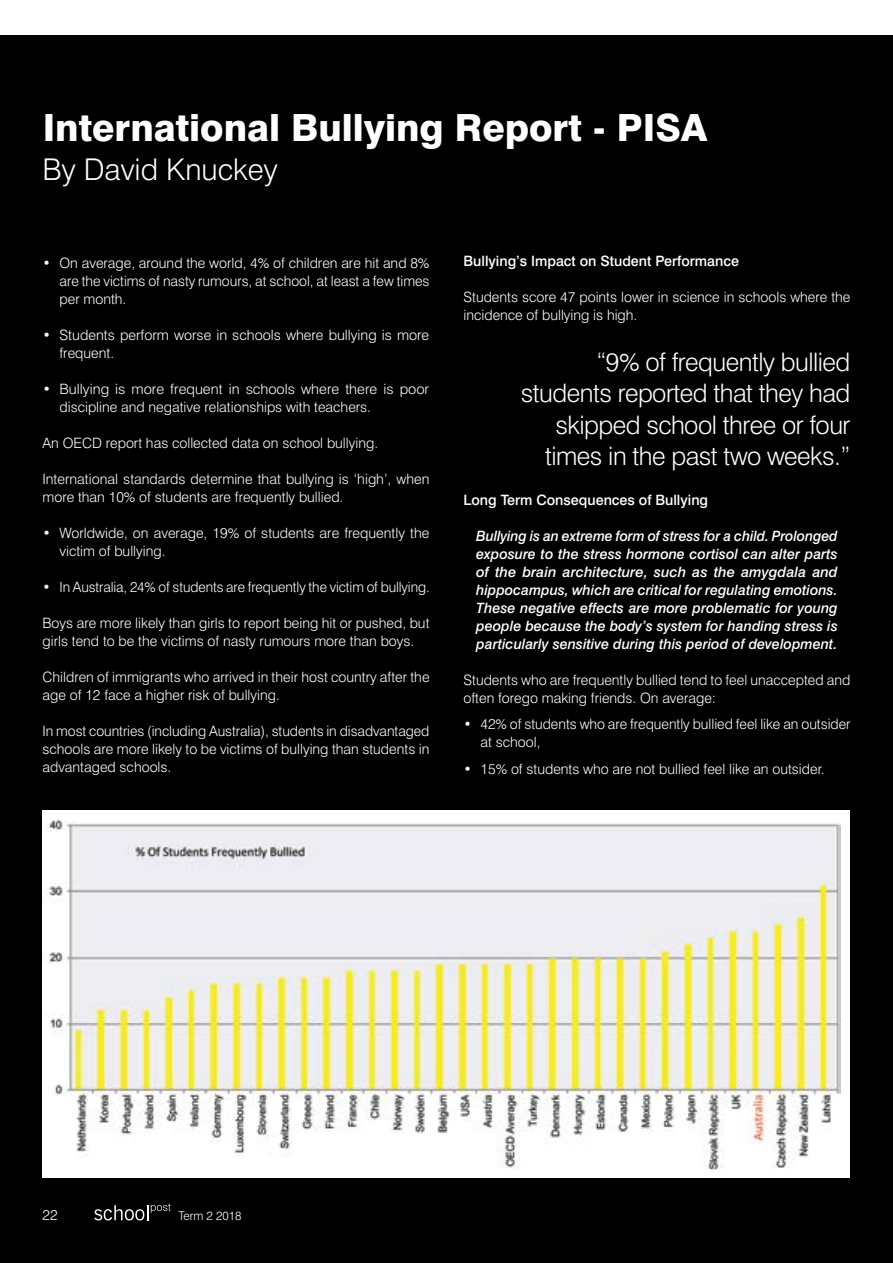
<style>
.page{position:relative;width:893px;height:1263px;background:#fff}
.page>*{position:absolute;margin:0;border:0;box-sizing:border-box;transform-origin:0 0}
.t1{font:800 37.5px "Swiss 721 BT";color:#fff}
.t2{font:300 30px "Swiss 721 BT";color:#fff}
.t3{font:300 25.5px/31.5px "Swiss 721 BT";letter-spacing:-.02em;color:#fff;text-align:right}
.t4{font:300 14.25px/18px "Swiss 721 BT";color:#fff}
.t5{font:italic 500 14.25px/18px "Swiss 721 BT";color:#fff;text-align:justify}
.t6{font:500 14.25px "Swiss 721 BT";color:#fff}
.t7{font:300 12px "Swiss 721 BT";color:#fff}
</style>
<div class="page">
<div style="left:0;top:34px;width:893px;height:1229px;background:#000"></div>
<svg style="left:94px;top:1203px;width:77px;height:17px"></svg>
<div style="left:43px;top:810px;width:807px;height:368px;background:#fff"></div>
<img style="left:47px;top:819px;width:794px;height:351px">
<h1 class="t1" style="left:43px;top:104px;width:666px">International Bullying Report - PISA</h1>
<h2 class="t2" style="left:43px;top:151px;width:237px">By David Knuckey</h2>
<p class="t4" style="left:60px;top:254px;width:371px;text-align:justify;text-indent:-17px">• On average, around the world, 4% of children are hit and 8% are the victims of nasty rumours, at school, at least a few times per month.</p>
<p class="t4" style="left:60px;top:326px;width:371px;text-indent:-17px">• Students perform worse in schools where bullying is more frequent.</p>
<p class="t4" style="left:60px;top:380px;width:371px;text-indent:-17px">• Bullying is more frequent in schools where there is poor discipline and negative relationships with teachers.</p>
<p class="t4" style="left:43px;top:434px;width:337px">An OECD report has collected data on school bullying.</p>
<p class="t4" style="left:43px;top:470px;width:388px">International standards determine that bullying is ‘high’, when more than 10% of students are frequently bullied.</p>
<p class="t4" style="left:60px;top:524px;width:371px;text-indent:-17px">• Worldwide, on average, 19% of students are frequently the victim of bullying.</p>
<p class="t4" style="left:43px;top:578px;width:389px">• In Australia, 24% of students are frequently the victim of bullying.</p>
<p class="t4" style="left:43px;top:614px;width:389px">Boys are more likely than girls to report being hit or pushed, but girls tend to be the victims of nasty rumours more than boys.</p>
<p class="t4" style="left:43px;top:668px;width:388px">Children of immigrants who arrived in their host country after the age of 12 face a higher risk of bullying.</p>
<p class="t4" style="left:42px;top:722px;width:388px;text-align:justify">In most countries (including Australia), students in disadvantaged schools are more likely to be victims of bullying than students in advantaged schools.</p>
<p class="t6" style="left:463px;top:253px;width:277px">Bullying’s Impact on Student Performance</p>
<p class="t4" style="left:463px;top:288px;width:388px">Students score 47 points lower in science in schools where the incidence of bullying is high.</p>
<h3 class="t3" style="left:521px;top:346px;width:331px">“9% of frequently bullied students reported that they had skipped school three or four times in the past two weeks.”</h3>
<p class="t6" style="left:463px;top:491px;width:246px">Long Term Consequences of Bullying</p>
<p class="t5" style="left:476px;top:527px;width:363px">Bullying is an extreme form of stress for a child. Prolonged exposure to the stress hormone cortisol can alter parts of the brain architecture, such as the amygdala and hippocampus, which are critical for regulating emotions.<br>These negative effects are more problematic for young people because the body’s system for handing stress is particularly sensitive during this period of development.</p>
<p class="t4" style="left:463px;top:671px;width:388px">Students who are frequently bullied tend to feel unaccepted and often forego making friends. On average:</p>
<p class="t4" style="left:480px;top:715px;width:372px;text-indent:-17px">• 42% of students who are frequently bullied feel like an outsider at school,</p>
<p class="t4" style="left:463px;top:760px;width:363px">• 15% of students who are not bullied feel like an outsider.</p>
<p class="t4" style="left:43px;top:1206px;width:17px">22</p>
<p class="t7" style="left:179px;top:1209px;width:65px">Term 2 2018</p>
</div>
